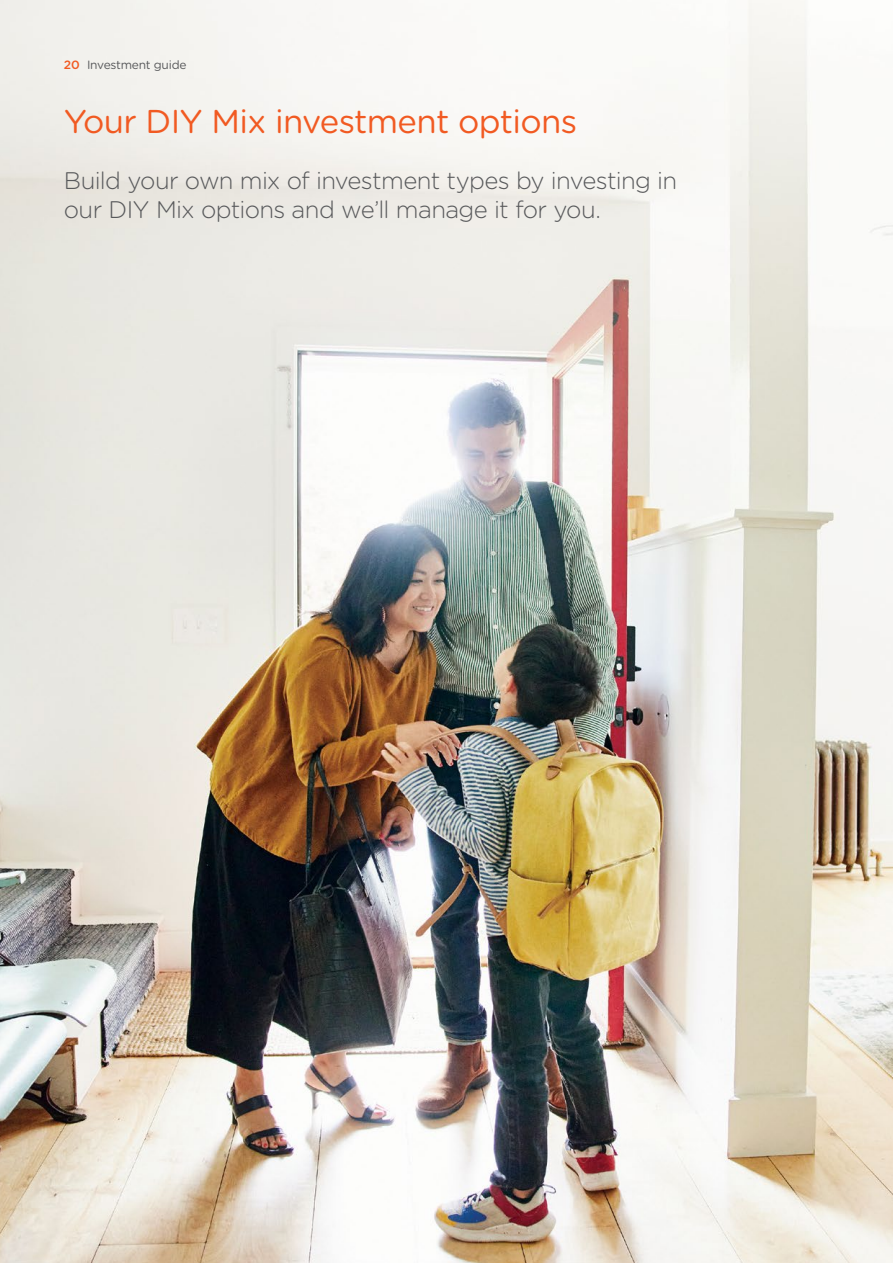
<style>
.page{position:relative;width:893px;height:1263px;background:#fff}
.page>*{position:absolute;margin:0;border:0;box-sizing:border-box;transform-origin:0 0}
.t1{font:33px "Gotham Rounded";letter-spacing:-.02em;color:#f15a22}
.t2{font:300 24px/28.5px "Gotham Rounded";letter-spacing:-.03em;color:#58595b}
.t3{font:12px "Gotham Rounded";letter-spacing:-.02em;color:#58595b}
.s1{font-weight:500;color:#f15a22}
</style>
<div class="page">
<img style="left:0;top:0;width:893px;height:1263px">
<p class="t3" style="left:64px;top:57px;width:124px"><span class="s1">20</span> Investment guide</p>
<h1 class="t1" style="left:64px;top:98px;width:515px">Your DIY Mix investment options</h1>
<p class="t2" style="left:64px;top:165px;width:615px">Build your own mix of investment types by investing in our DIY Mix options and we’ll manage it for you.</p>
</div>
